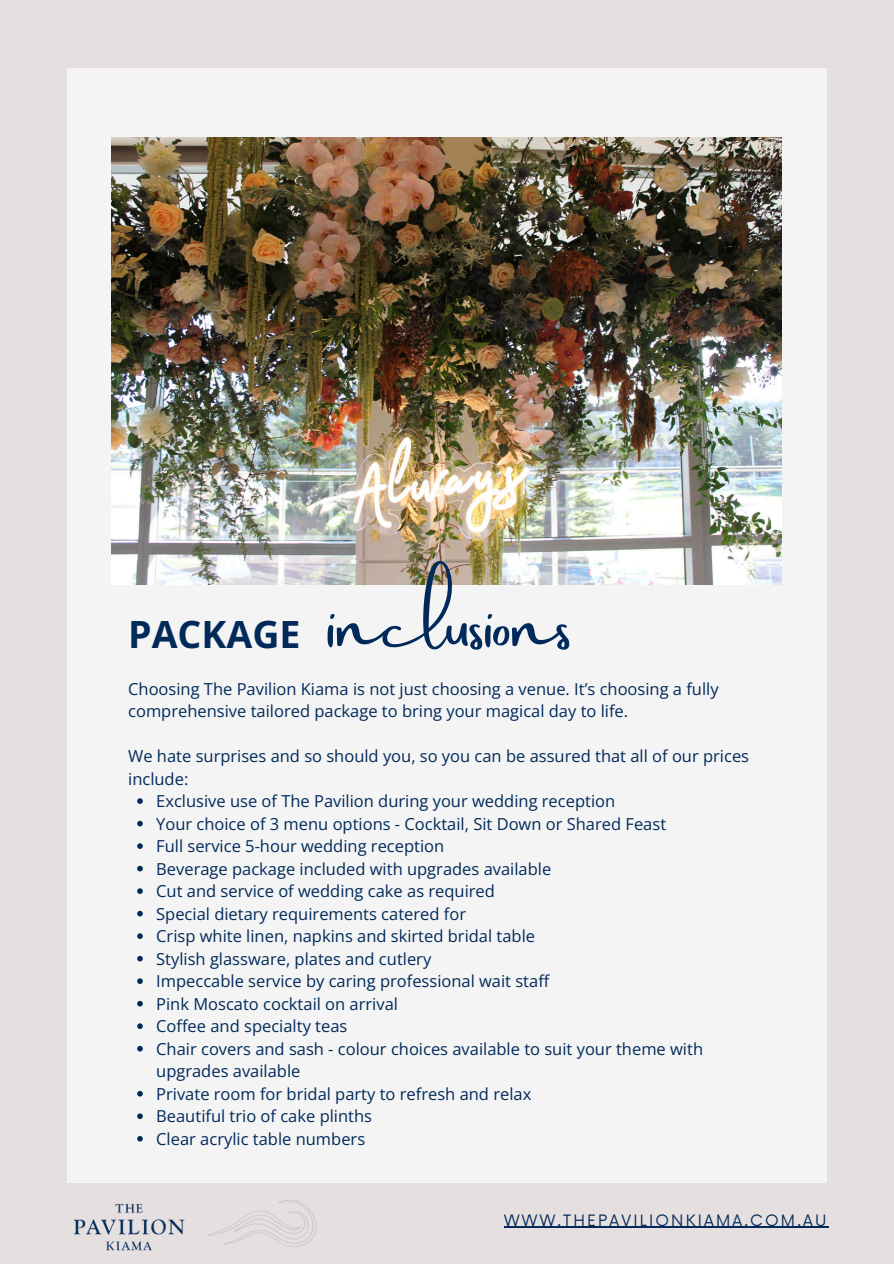
<style>
.page{position:relative;width:894px;height:1264px;background:#fff}
.page>*{position:absolute;margin:0;border:0;box-sizing:border-box;transform-origin:0 0}
.t1{font:67.5px "Amsterdam Two";color:#012a5a}
.t2{font:700 37.5px "Open Sans";color:#012a5a}
.t3{font:16.5px/22.5px "Open Sans";color:#012a5a}
.t4{font:15.3px "Now";letter-spacing:.145em;color:#012a5a}
</style>
<div class="page">
<div style="left:0;top:0;width:893px;height:1263px;background:#e6dfdf"></div>
<div style="left:67px;top:68px;width:759px;height:1113px;background:#f4f4f4"></div>
<img style="left:112px;top:137px;width:669px;height:447px">
<img style="left:73px;top:1203px;width:112px;height:48px">
<img style="left:208px;top:1200px;width:109px;height:47px">
<hr style="left:504px;top:1226px;width:324px;height:1px;background:#012a5a">
<svg style="left:137px;top:798px;width:6px;height:6px"></svg>
<svg style="left:137px;top:820px;width:6px;height:6px"></svg>
<svg style="left:137px;top:843px;width:6px;height:6px"></svg>
<svg style="left:137px;top:865px;width:6px;height:6px"></svg>
<svg style="left:137px;top:888px;width:6px;height:6px"></svg>
<svg style="left:137px;top:910px;width:6px;height:6px"></svg>
<svg style="left:137px;top:933px;width:6px;height:6px"></svg>
<svg style="left:137px;top:955px;width:6px;height:6px"></svg>
<svg style="left:137px;top:978px;width:6px;height:6px"></svg>
<svg style="left:137px;top:1000px;width:6px;height:6px"></svg>
<svg style="left:137px;top:1023px;width:6px;height:6px"></svg>
<svg style="left:137px;top:1045px;width:6px;height:6px"></svg>
<svg style="left:137px;top:1090px;width:6px;height:6px"></svg>
<svg style="left:137px;top:1113px;width:6px;height:6px"></svg>
<svg style="left:137px;top:1136px;width:6px;height:5px"></svg>
<h1 class="t1" style="left:327px;top:587px;width:246px">inclusions</h1>
<h2 class="t2" style="left:128px;top:608px;width:174px">PACKAGE</h2>
<p class="t3" style="left:128px;top:677px;width:592px">Choosing The Pavilion Kiama is not just choosing a venue. It’s choosing a fully comprehensive tailored package to bring your magical day to life.</p>
<p class="t3" style="left:128px;top:744px;width:622px">We hate surprises and so should you, so you can be assured that all of our prices include:</p>
<p class="t3" style="left:156px;top:789px;width:460px">Exclusive use of The Pavilion during your wedding reception</p>
<p class="t3" style="left:156px;top:812px;width:511px">Your choice of 3 menu options - Cocktail, Sit Down or Shared Feast</p>
<p class="t3" style="left:156px;top:834px;width:289px">Full service 5-hour wedding reception</p>
<p class="t3" style="left:156px;top:857px;width:396px">Beverage package included with upgrades available</p>
<p class="t3" style="left:156px;top:879px;width:340px">Cut and service of wedding cake as required</p>
<p class="t3" style="left:156px;top:902px;width:311px">Special dietary requirements catered for</p>
<p class="t3" style="left:156px;top:924px;width:380px">Crisp white linen, napkins and skirted bridal table</p>
<p class="t3" style="left:156px;top:947px;width:276px">Stylish glassware, plates and cutlery</p>
<p class="t3" style="left:156px;top:969px;width:394px">Impeccable service by caring professional wait staff</p>
<p class="t3" style="left:156px;top:992px;width:243px">Pink Moscato cocktail on arrival</p>
<p class="t3" style="left:156px;top:1014px;width:193px">Coffee and specialty teas</p>
<p class="t3" style="left:156px;top:1037px;width:548px">Chair covers and sash - colour choices available to suit your theme with upgrades available</p>
<p class="t3" style="left:156px;top:1082px;width:376px">Private room for bridal party to refresh and relax</p>
<p class="t3" style="left:156px;top:1104px;width:217px">Beautiful trio of cake plinths</p>
<p class="t3" style="left:156px;top:1127px;width:210px">Clear acrylic table numbers</p>
<p class="t4" style="left:504px;top:1211px;width:323px">WWW.THEPAVILIONKIAMA.COM.AU</p>
</div>
